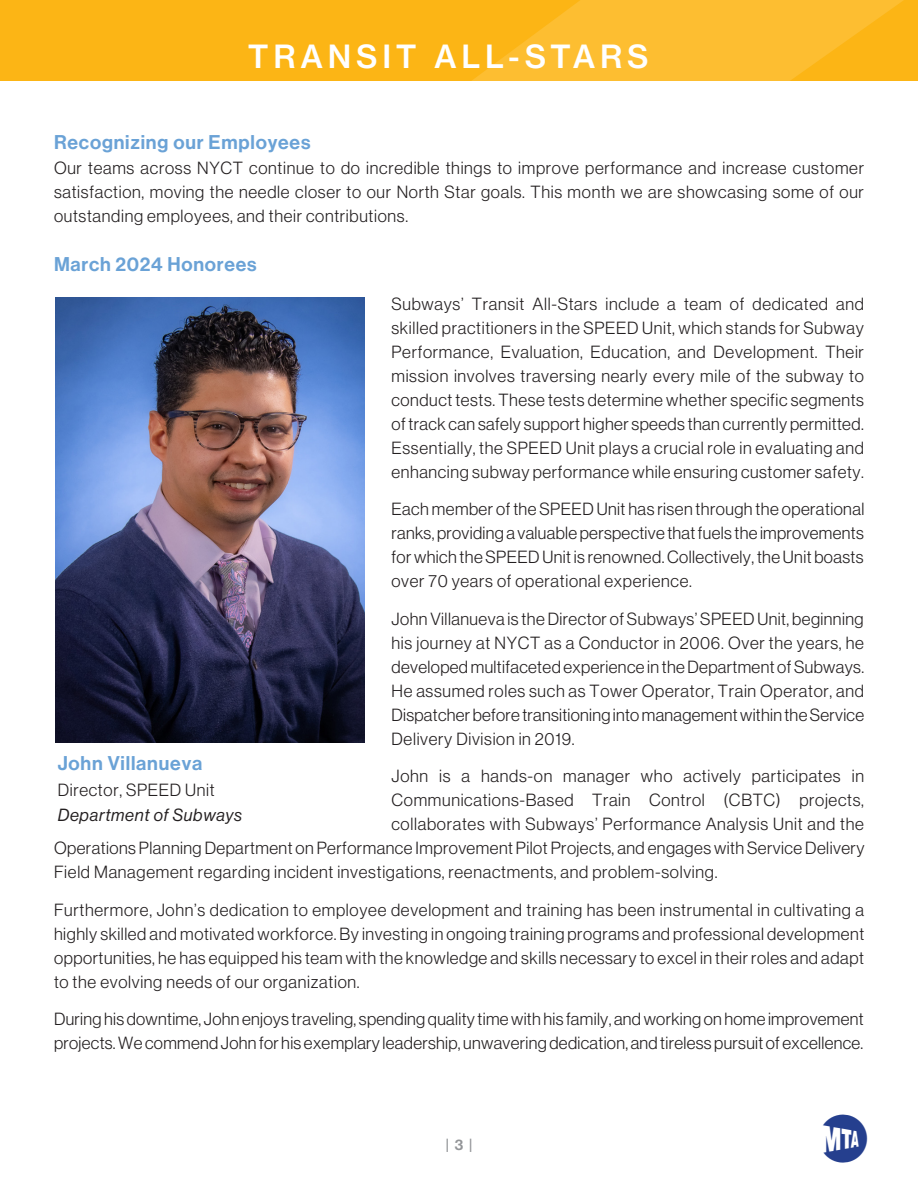
<style>
.page{position:relative;width:918px;height:1188px;background:#fff}
.page>*{position:absolute;margin:0;border:0;box-sizing:border-box;transform-origin:0 0}
.t1{font:500 48px "MTA Logo";color:#253f8e}
.t2{font:31.5px "N Haas Grotesk TX Pro 65 Md";letter-spacing:.15em;color:#fff}
.t3{font:19.5px "N Haas Grotesk DS Pro 65 Md";letter-spacing:.04em;color:#6aa2d6}
.t4{font:17.25px/24px "N Haas Grotesk DS Pro 45 Lt";letter-spacing:.035em;color:#231f20;text-align:justify}
.t5{font:17.25px/25.5px "N Haas Grotesk DS Pro 56 It";letter-spacing:.04em;color:#231f20}
.t6{font:15px "N Haas Grotesk DS Pro 65 Md";color:#939598}
.s1{font-family:"N Haas Grotesk DS Pro 45 Lt"}
</style>
<div class="page">
<div style="left:699px;top:0;width:219px;height:81px;background:#fcb515"></div>
<svg style="left:580px;top:0;width:324px;height:81px;fill:#fdbe31"></svg>
<svg style="left:1px;top:0;width:579px;height:81px;background:#fcb517"></svg>
<hr style="left:0;top:0;width:1px;height:1185px;background:#43578d">
<img style="left:56px;top:297px;width:308px;height:445px">
<p class="t2" style="left:248px;top:36px;width:402px">TRANSIT ALL-STARS</p>
<p class="t3" style="left:54px;top:130px;width:258px">Recognizing our Employees</p>
<p class="t4" style="left:54px;top:156px;width:812px">Our teams across NYCT continue to do incredible things to improve performance and increase customer satisfaction, moving the needle closer to our North Star goals. This month we are showcasing some of our outstanding employees, and their contributions.</p>
<p class="t3" style="left:54px;top:253px;width:204px">March 2024 Honorees</p>
<p class="t4" style="left:392px;top:292px;width:474px">Subways’ Transit All-Stars include a team of dedicated and skilled practitioners in the SPEED Unit, which stands for Subway Performance, Evaluation, Education, and Development. Their mission involves traversing nearly every mile of the subway to conduct tests. These tests determine whether specific segments of track can safely support higher speeds than currently permitted.<br>Essentially, the SPEED Unit plays a crucial role in evaluating and enhancing subway performance while ensuring customer safety.</p>
<p class="t4" style="left:392px;top:497px;width:474px">Each member of the SPEED Unit has risen through the operational ranks, providing a valuable perspective that fuels the improvements for which the SPEED Unit is renowned. Collectively, the Unit boasts over 70 years of operational experience.</p>
<p class="t4" style="left:392px;top:607px;width:474px">John Villanueva is the Director of Subways’ SPEED Unit, beginning his journey at NYCT as a Conductor in 2006. Over the years, he developed multifaceted experience in the Department of Subways.<br>He assumed roles such as Tower Operator, Train Operator, and Dispatcher before transitioning into management within the Service Delivery Division in 2019.</p>
<p class="t4" style="left:392px;top:764px;width:474px">John is a hands-on manager who actively participates in</p>
<p class="t4" style="left:392px;top:788px;width:474px">Communications-Based Train Control (CBTC) projects,</p>
<p class="t4" style="left:392px;top:812px;width:474px">collaborates with Subways’ Performance Analysis Unit and the</p>
<p class="t4" style="left:54px;top:836px;width:812px">Operations Planning Department on Performance Improvement Pilot Projects, and engages with Service Delivery</p>
<p class="t4" style="left:54px;top:860px;width:665px">Field Management regarding incident investigations, reenactments, and problem-solving.</p>
<p class="t4" style="left:54px;top:898px;width:812px">Furthermore, John’s dedication to employee development and training has been instrumental in cultivating a highly skilled and motivated workforce. By investing in ongoing training programs and professional development opportunities, he has equipped his team with the knowledge and skills necessary to excel in their roles and adapt to the evolving needs of our organization.</p>
<p class="t4" style="left:54px;top:1007px;width:811px">During his downtime, John enjoys traveling, spending quality time with his family, and working on home improvement projects. We commend John for his exemplary leadership, unwavering dedication, and tireless pursuit of excellence.</p>
<p class="t3" style="left:58px;top:752px;width:146px">John Villanueva</p>
<p class="t5" style="left:58px;top:777px;width:186px"><span class="s1">Director, SPEED Unit<br></span>Department of Subways</p>
<p class="t6" style="left:446px;top:1136px;width:28px">| 3 |</p>
<h1 class="t1" style="left:823px;top:1115px;width:47px">M</h1>
</div>
